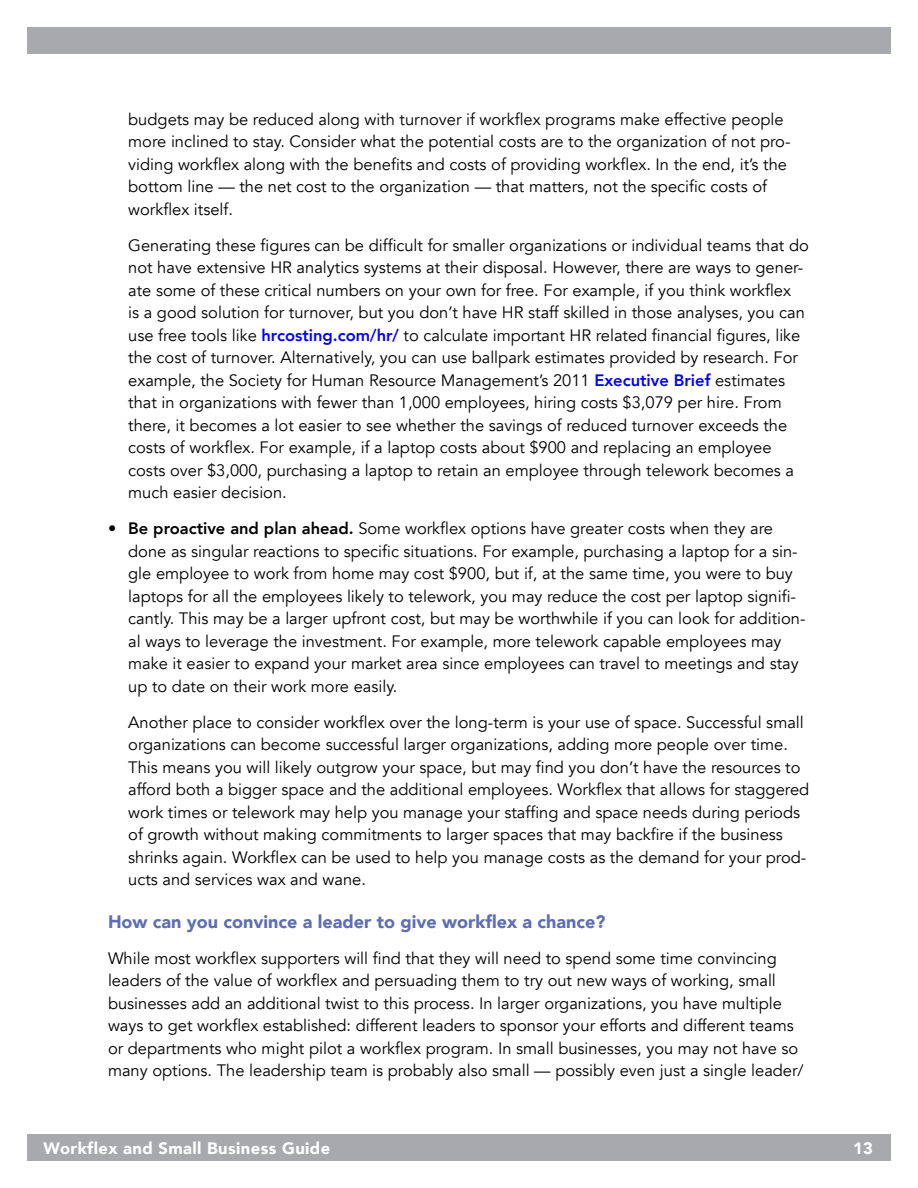
<style>
.page{position:relative;width:918px;height:1188px;background:#fff}
.page>*{position:absolute;margin:0;border:0;box-sizing:border-box;transform-origin:0 0}
.t1{font:900 18px "Avenir";color:#5e6eb4}
.t2{font:16.5px/22.5px "Avenir";color:#000}
.t3{font:900 16.5px "Avenir";letter-spacing:.025em;color:#fff}
.s1{font-weight:800;color:#00f}
.s2{font-weight:800}
</style>
<div class="page">
<div style="left:27px;top:1134px;width:864px;height:27px;background:#a7a9ac"></div>
<div style="left:27px;top:27px;width:864px;height:27px;background:#a7a9ac"></div>
<p class="t2" style="left:128px;top:108px;width:664px">budgets may be reduced along with turnover if workflex programs make effective people more inclined to stay. Consider what the potential costs are to the organization of not pro&shy;viding workflex along with the benefits and costs of providing workflex. In the end, it’s the bottom line — the net cost to the organization — that matters, not the specific costs of workflex itself.</p>
<p class="t2" style="left:128px;top:234px;width:682px">Generating these figures can be difficult for smaller organizations or individual teams that do not have extensive HR analytics systems at their disposal. However, there are ways to gener&shy;ate some of these critical numbers on your own for free. For example, if you think workflex<br>is a good solution for turnover, but you don’t have HR staff skilled in those analyses, you can use free tools like <span class="s1">hrcosting.com/hr/</span> to calculate important HR related financial figures, like the cost of turnover. Alternatively, you can use ballpark estimates provided by research. For example, the Society for Human Resource Management’s 2011 <span class="s1">Executive Brief</span> estimates that in organizations with fewer than 1,000 employees, hiring costs $3,079 per hire. From there, it becomes a lot easier to see whether the savings of reduced turnover exceeds the costs of workflex. For example, if a laptop costs about $900 and replacing an employee costs over $3,000, purchasing a laptop to retain an employee through telework becomes a much easier decision.</p>
<p class="t2" style="left:128px;top:517px;width:679px;text-indent:-20px">• <span class="s2">Be proactive and plan ahead.</span> Some workflex options have greater costs when they are done as singular reactions to specific situations. For example, purchasing a laptop for a sin&shy;gle employee to work from home may cost $900, but if, at the same time, you were to buy laptops for all the employees likely to telework, you may reduce the cost per laptop signifi&shy;cantly. This may be a larger upfront cost, but may be worthwhile if you can look for addition&shy;al ways to leverage the investment. For example, more telework capable employees may make it easier to expand your market area since employees can travel to meetings and stay up to date on their work more easily.</p>
<p class="t2" style="left:128px;top:711px;width:683px">Another place to consider workflex over the long-term is your use of space. Successful small organizations can become successful larger organizations, adding more people over time.<br>This means you will likely outgrow your space, but may find you don’t have the resources to afford both a bigger space and the additional employees. Workflex that allows for staggered work times or telework may help you manage your staffing and space needs during periods of growth without making commitments to larger spaces that may backfire if the business shrinks again. Workflex can be used to help you manage costs as the demand for your prod&shy;ucts and services wax and wane.</p>
<p class="t1" style="left:108px;top:906px;width:499px">How can you convince a leader to give workflex a chance?</p>
<p class="t2" style="left:108px;top:947px;width:697px">While most workflex supporters will find that they will need to spend some time convincing leaders of the value of workflex and persuading them to try out new ways of working, small businesses add an additional twist to this process. In larger organizations, you have multiple ways to get workflex established: different leaders to sponsor your efforts and different teams or departments who might pilot a workflex program. In small businesses, you may not have so many options. The leadership team is probably also small — possibly even just a single leader/</p>
<p class="t3" style="left:44px;top:1134px;width:288px">Workflex and Small Business Guide</p>
<p class="t3" style="left:853px;top:1134px;width:21px">13</p>
</div>
